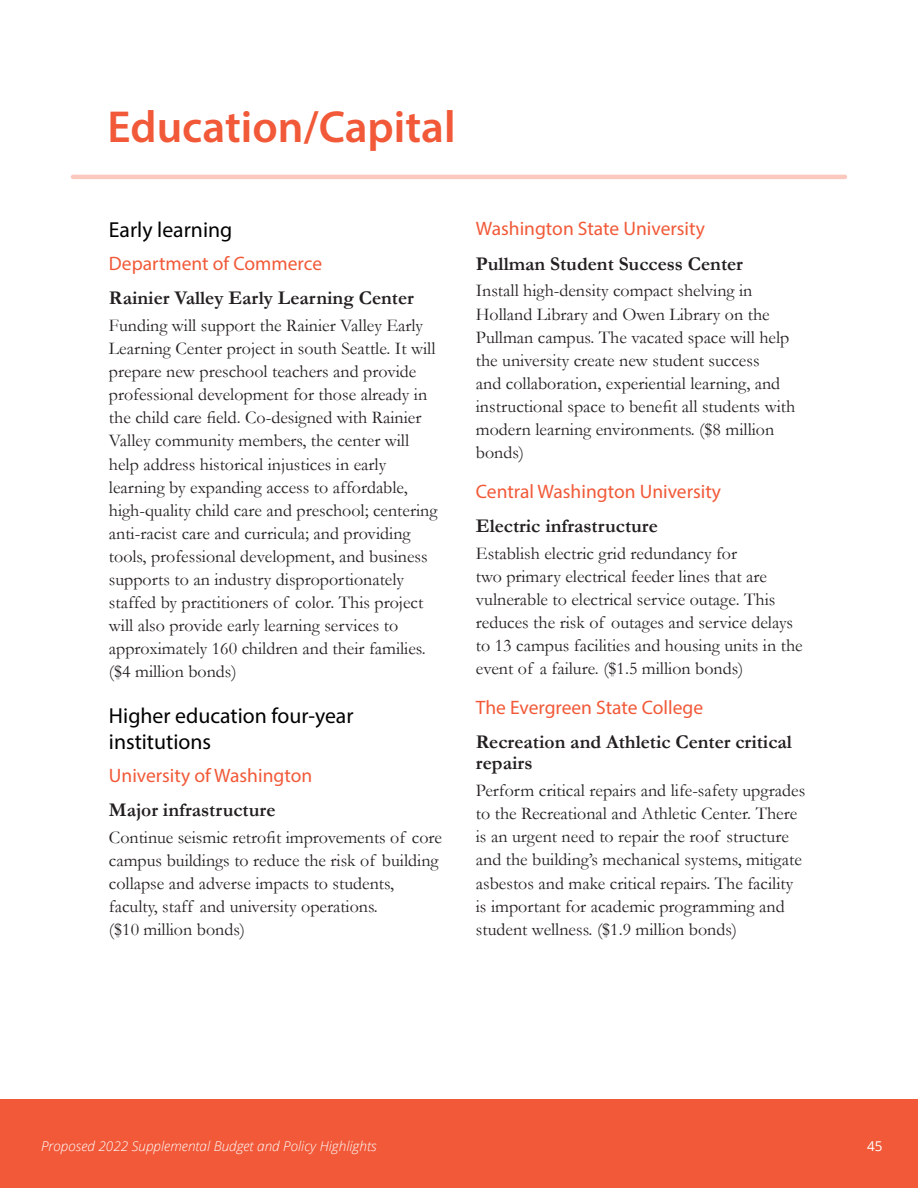
<style>
.page{position:relative;width:918px;height:1188px;background:#fff}
.page>*{position:absolute;margin:0;border:0;box-sizing:border-box;transform-origin:0 0}
.Section_Heading{font:600 45px "Myriad Pro";color:#f15938}
.Heading_1{font:21.75px/25.5px "Myriad Pro";color:#000}
.Heading_3{font:700 19.5px/21px "Garamond";color:#231f20}
.Heading_2{font:19.5px "Myriad Pro";color:#f15938}
.Body{font:18px/23.1px "Garamond";color:#231f20}
.t1{font:italic 300 13.5px "Open Sans";color:#fff}
.t2{font:13.5px "Open Sans";color:#fff}
</style>
<div class="page">
<div style="left:0;top:1099px;width:918px;height:89px;background:#f15938"></div>
<hr style="left:73px;top:175px;width:772px;height:4px;background:#fac8bd">
<p class="Section_Heading" style="left:108px;top:98px;width:350px">Education/Capital</p>
<p class="Heading_1" style="left:109px;top:217px;width:125px">Early learning</p>
<p class="Heading_2" style="left:109px;top:251px;width:215px">Department of Commerce</p>
<p class="Heading_3" style="left:109px;top:288px;width:306px">Rainier Valley Early Learning Center</p>
<p class="Body" style="left:109px;top:313px;width:330px">Funding will support the Rainier Valley Early Learning Center project in south Seattle. It will prepare new preschool teachers and provide professional development for those already in the child care field. Co-designed with Rainier Valley community members, the center will help address historical injustices in early learning by expanding access to affordable, high-quality child care and preschool; centering anti-racist care and curricula; and providing tools, professional development, and business supports to an industry disproportionately staffed by practitioners of color. This project will also provide early learning services to approximately 160 children and their families. ($4 million bonds)</p>
<p class="Heading_1" style="left:109px;top:703px;width:246px">Higher education four-year institutions</p>
<p class="Heading_2" style="left:109px;top:763px;width:205px">University of Washington</p>
<p class="Heading_3" style="left:109px;top:799px;width:168px">Major infrastructure</p>
<p class="Body" style="left:109px;top:825px;width:335px">Continue seismic retrofit improvements of core campus buildings to reduce the risk of building collapse and adverse impacts to students, faculty, staff and university operations.<br>($10 million bonds)</p>
<p class="Heading_2" style="left:476px;top:217px;width:231px">Washington State University</p>
<p class="Heading_3" style="left:476px;top:253px;width:269px">Pullman Student Success Center</p>
<p class="Body" style="left:476px;top:279px;width:321px">Install high-density compact shelving in Holland Library and Owen Library on the Pullman campus. The vacated space will help the university create new student success<br>and collaboration, experiential learning, and instructional space to benefit all students with modern learning environments. ($8 million bonds)</p>
<p class="Heading_2" style="left:476px;top:479px;width:247px">Central Washington University</p>
<p class="Heading_3" style="left:476px;top:516px;width:184px">Electric infrastructure</p>
<p class="Body" style="left:476px;top:541px;width:328px">Establish electric grid redundancy for<br>two primary electrical feeder lines that are vulnerable to electrical service outage. This reduces the risk of outages and service delays to 13 campus facilities and housing units in the event of a failure. ($1.5 million bonds)</p>
<p class="Heading_2" style="left:476px;top:695px;width:229px">The Evergreen State College</p>
<p class="Heading_3" style="left:476px;top:732px;width:318px">Recreation and Athletic Center critical repairs</p>
<p class="Body" style="left:476px;top:778px;width:331px">Perform critical repairs and life-safety upgrades to the Recreational and Athletic Center. There is an urgent need to repair the roof structure and the building’s mechanical systems, mitigate asbestos and make critical repairs. The facility is important for academic programming and student wellness. ($1.9 million bonds)</p>
<p class="t1" style="left:41px;top:1137px;width:337px">Proposed 2022 Supplemental Budget and Policy Highlights</p>
<p class="t2" style="left:867px;top:1137px;width:17px">45</p>
</div>
